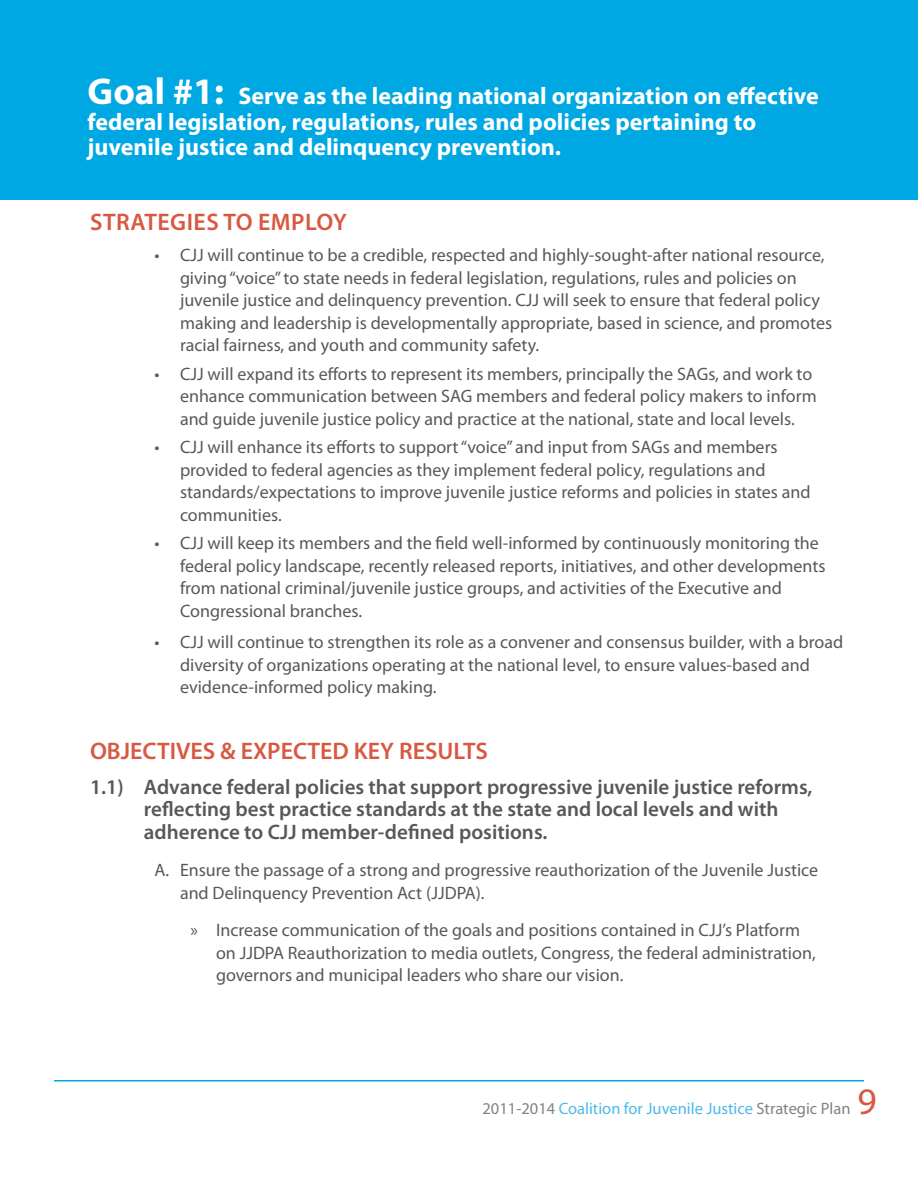
<style>
.page{position:relative;width:918px;height:1188px;background:#fff}
.page>*{position:absolute;margin:0;border:0;box-sizing:border-box;transform-origin:0 0}
.t1{font:700 24px/25.5px "Myriad Pro";color:#fff}
.t2{font:600 24px "Myriad Pro";letter-spacing:.02em;color:#d95842}
.Objective_heading{font:600 21px/22.5px "Myriad Pro";color:#57585a}
.Text{font:18px/22.5px "Myriad Pro";color:#57585a}
.t3{font:16.5px "Myriad Pro";color:#4eb9e9}
.s1{font-size:37.5px}
.s2{color:#808285}
</style>
<div class="page">
<hr style="left:54px;top:1080px;width:810px;height:1px;background:#00a8e3">
<div style="left:0;top:0;width:918px;height:200px;background:#00a8e3"></div>
<p class="t1" style="left:88px;top:83px;width:733px"><span class="s1">Goal #1:</span> Serve as the leading national organization on effective federal legislation, regulations, rules and policies pertaining to juvenile justice and delinquency prevention.</p>
<p class="t2" style="left:90px;top:206px;width:184px">Strategi es to Emplo</p>
<p class="t2" style="left:333px;top:206px;width:15px">y</p>
<p class="Text" style="left:180px;top:243px;width:654px">CJJ will continue to be a credible, respected and highly-sought-after national resource, giving “voice” to state needs in federal legislation, regulations, rules and policies on juvenile justice and delinquency prevention. CJJ will seek to ensure that federal policy making and leadership is developmentally appropriate, based in science, and promotes racial fairness, and youth and community safety.</p>
<p class="Text" style="left:180px;top:362px;width:638px">CJJ will expand its efforts to represent its members, principally the SAGs, and work to enhance communication between SAG members and federal policy makers to inform and guide juvenile justice policy and practice at the national, state and local levels.</p>
<p class="Text" style="left:180px;top:435px;width:632px">CJJ will enhance its efforts to support “voice” and input from SAGs and members provided to federal agencies as they implement federal policy, regulations and standards/expectations to improve juvenile justice reforms and policies in states and communities.</p>
<p class="Text" style="left:180px;top:531px;width:647px">CJJ will keep its members and the field well-informed by continuously monitoring the federal policy landscape, recently released reports, initiatives, and other developments from national criminal/juvenile justice groups, and activities of the Executive and Congressional branches.</p>
<p class="Text" style="left:180px;top:630px;width:665px">CJJ will continue to strengthen its role as a convener and consensus builder, with a broad diversity of organizations operating at the national level, to ensure values-based and evidence-informed policy making.</p>
<p class="Text" style="left:154px;top:243px;width:7px">•</p>
<p class="Text" style="left:154px;top:362px;width:7px">•</p>
<p class="Text" style="left:154px;top:435px;width:7px">•</p>
<p class="Text" style="left:154px;top:531px;width:7px">•</p>
<p class="Text" style="left:154px;top:630px;width:7px">•</p>
<p class="t2" style="left:90px;top:736px;width:233px">OBJECTIVES &amp; EXPECTED</p>
<p class="t2" style="left:354px;top:736px;width:14px">KEY</p>
<p class="t2" style="left:399px;top:736px;width:14px">RESULTS</p>
<p class="Objective_heading" style="left:144px;top:775px;width:670px;text-indent:-54px">1.1) Advance federal policies that support progressive juvenile justice reforms, reflecting best practice standards at the state and local levels and with adherence to CJJ member-defined positions.</p>
<p class="Text" style="left:180px;top:858px;width:640px">Ensure the passage of a strong and progressive reauthorization of the Juvenile Justice and Delinquency Prevention Act (JJDPA).</p>
<p class="Text" style="left:216px;top:918px;width:601px">Increase communication of the goals and positions contained in CJJ’s Platform on JJDPA Reauthorization to media outlets, Congress, the federal administration, governors and municipal leaders who share our vision.</p>
<p class="Text" style="left:154px;top:858px;width:16px">A.</p>
<p class="Text" style="left:190px;top:918px;width:9px">»</p>
<p class="t3" style="left:483px;top:1098px;width:369px"><span class="s2">2011-2014</span> Coalition for Juvenile Justice <span class="s2">Strategic Plan</span></p>
</div>
